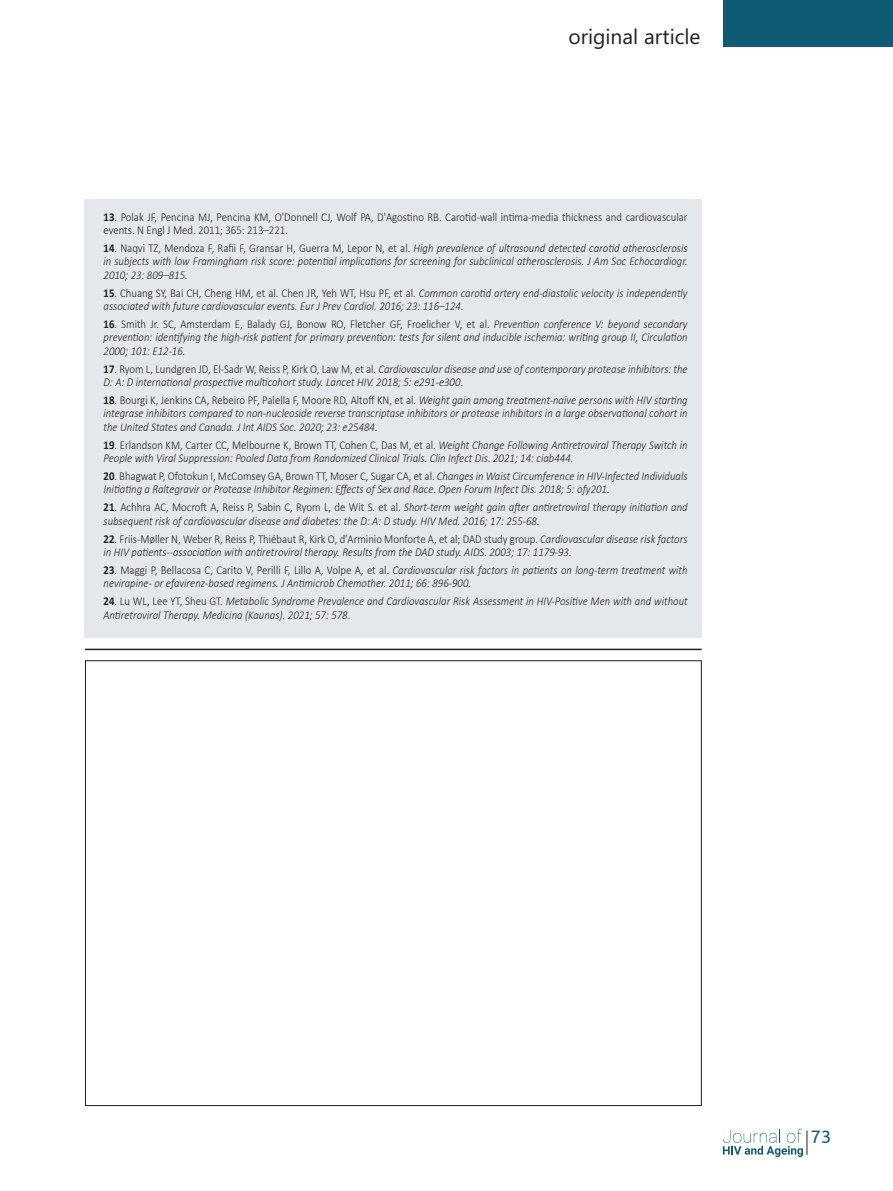
<style>
.page{position:relative;width:893px;height:1191px;background:#fff}
.page>*{position:absolute;margin:0;border:0;box-sizing:border-box;transform-origin:0 0}
.t1{font:21px "Segoe WP";color:#231f20}
.t2{font:18px "Ubuntu";color:#0f5b73}
.t3{font:italic 300 12px/13.5px "Calibri";color:#231f20;scale:.9 1}
.t4{font:300 12px/13.5px "Calibri";color:#231f20;scale:.9 1}
.s1{font-weight:700}
.s2{font-weight:700;font-style:normal}
.s3{font-style:normal}
</style>
<div class="page">
<div style="left:723px;top:0;width:170px;height:47px;background:#0f5b73"></div>
<svg style="left:723px;top:1128px;width:85px;height:29px"></svg>
<div style="left:85px;top:200px;width:617px;height:438px;background:#e4e7ec"></div>
<hr style="left:85px;top:648px;width:617px;height:2px;background:#231f20">
<p class="t1" style="left:568px;top:22px;width:134px">original article</p>
<p class="t4" style="left:104px;top:210px;width:650px"><span class="s1">13</span>. Polak JF, Pencina MJ, Pencina KM, O'Donnell CJ, Wolf PA, D'Agostino RB. Carotid-wall intima-media thickness and cardiovascular events. N Engl J Med. 2011; 365: 213–221.</p>
<p class="t3" style="left:104px;top:241px;width:651px;text-align:justify"><span class="s2">14</span><span class="s3">. Naqvi TZ, Mendoza F, Rafii F, Gransar H, Guerra M, Lepor N, et al.</span> High prevalence of ultrasound detected carotid atherosclerosis in subjects with low Framingham risk score: potential implications for screening for subclinical atherosclerosis. J Am Soc Echocardiogr.<br>2010; 23: 809–815.</p>
<p class="t3" style="left:104px;top:286px;width:650px"><span class="s2">15</span><span class="s3">. Chuang SY, Bai CH, Cheng HM, et al. Chen JR, Yeh WT, Hsu PF, et al.</span> Common carotid artery end-diastolic velocity is independently associated with future cardiovascular events. Eur J Prev Cardiol. 2016; 23: 116–124<span class="s3">.</span></p>
<p class="t3" style="left:104px;top:317px;width:651px;text-align:justify"><span class="s2">16</span><span class="s3">. Smith Jr. SC, Amsterdam E, Balady GJ, Bonow RO, Fletcher GF, Froelicher V, et al.</span> Prevention conference V: beyond secondary prevention: identifying the high-risk patient for primary prevention: tests for silent and inducible ischemia: writing group II, Circulation 2000; 101: E12-16.</p>
<p class="t3" style="left:104px;top:362px;width:651px"><span class="s2">17</span><span class="s3">. Ryom L, Lundgren JD, El-Sadr W, Reiss P, Kirk O, Law M, et al.</span> Cardiovascular disease and use of contemporary protease inhibitors: the<br>D: A: D international prospective multicohort study. Lancet HIV. 2018; 5: e291-e300.</p>
<p class="t3" style="left:104px;top:393px;width:651px;text-align:justify"><span class="s2">18</span><span class="s3">. Bourgi K, Jenkins CA, Rebeiro PF, Palella F, Moore RD, Altoff KN, et al.</span> Weight gain among treatment-naïve persons with HIV starting integrase inhibitors compared to non-nucleoside reverse transcriptase inhibitors or protease inhibitors in a large observational cohort in the United States and Canada. J Int AIDS Soc. 2020; 23: e25484.</p>
<p class="t3" style="left:104px;top:438px;width:650px"><span class="s2">19</span><span class="s3">. Erlandson KM, Carter CC, Melbourne K, Brown TT, Cohen C, Das M, et al.</span> Weight Change Following Antiretroviral Therapy Switch in<br>People with Viral Suppression: Pooled Data from Randomized Clinical Trials. Clin Infect Dis. 2021; 14: ciab444<span class="s3">.</span></p>
<p class="t3" style="left:104px;top:469px;width:650px"><span class="s2">20</span><span class="s3">. Bhagwat P, Ofotokun I, McComsey GA, Brown TT, Moser C, Sugar CA, et al.</span> Changes in Waist Circumference in HIV-Infected Individuals<br>Initiating a Raltegravir or Protease Inhibitor Regimen: Effects of Sex and Race. Open Forum Infect Dis. 2018; 5: ofy201.</p>
<p class="t3" style="left:104px;top:500px;width:650px"><span class="s2">21</span><span class="s3">. Achhra AC, Mocroft A, Reiss P, Sabin C, Ryom L, de Wit S. et al.</span> Short-term weight gain after antiretroviral therapy initiation and subsequent risk of cardiovascular disease and diabetes: the D: A: D study. HIV Med. 2016; 17: 255-68.</p>
<p class="t3" style="left:104px;top:531px;width:650px"><span class="s2">22</span><span class="s3">. Friis-Møller N, Weber R, Reiss P, Thiébaut R, Kirk O, d'Arminio Monforte A, et al; DAD study group.</span> Cardiovascular disease risk factors in HIV patients--association with antiretroviral therapy. Results from the DAD study. AIDS. 2003; 17: 1179-93.</p>
<p class="t3" style="left:104px;top:563px;width:650px"><span class="s2">23</span><span class="s3">. Maggi P, Bellacosa C, Carito V, Perilli F, Lillo A, Volpe A, et al.</span> Cardiovascular risk factors in patients on long-term treatment with nevirapine- or efavirenz-based regimens. J Antimicrob Chemother. 2011; 66: 896-900.</p>
<p class="t3" style="left:104px;top:594px;width:650px"><span class="s2">24</span><span class="s3">. Lu WL, Lee YT, Sheu GT.</span> Metabolic Syndrome Prevalence and Cardiovascular Risk Assessment in HIV-Positive Men with and without<br>Antiretroviral Therapy. Medicina (Kaunas). 2021; 57: 578<span class="s3">.</span></p>
<p class="t2" style="left:811px;top:1125px;width:22px">73</p>
<h2 class="t2" style="left:811px;top:1125px;width:22px">17</h2>
</div>
